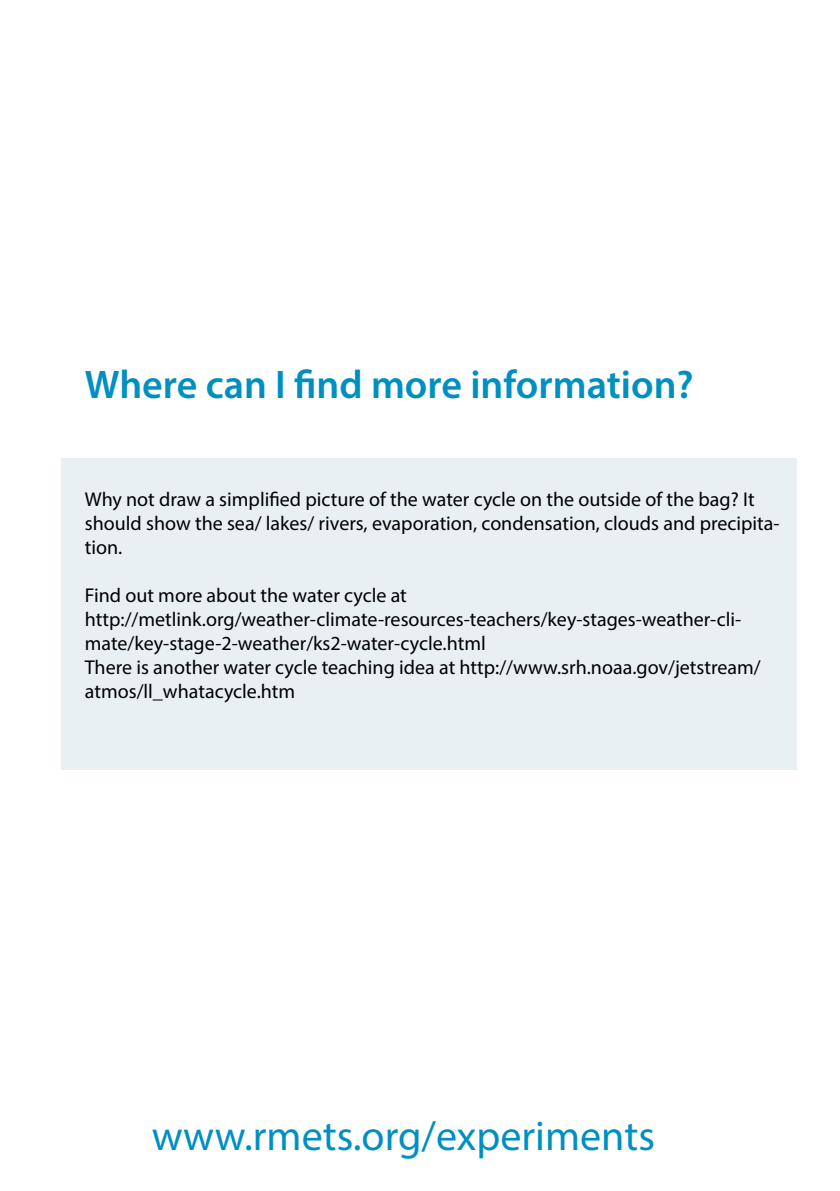
<style>
.page{position:relative;width:840px;height:1191px;background:#fff}
.page>*{position:absolute;margin:0;border:0;box-sizing:border-box;transform-origin:0 0}
.t1{font:42px "Myriad Pro";color:#008fc1}
.t2{font:600 40px "Myriad Pro";color:#008fc1}
.t3{font:20px/24px "Myriad Pro";color:#000}
</style>
<div class="page">
<div style="left:61px;top:458px;width:734px;height:312px;background:#e9f0f4"></div>
<h2 class="t2" style="left:85px;top:359px;width:610px">Where can I find more information?</h2>
<p class="t3" style="left:85px;top:486px;width:695px">Why not draw a simplified picture of the water cycle on the outside of the bag? It should show the sea/ lakes/ rivers, evaporation, condensation, clouds and precipita&shy;tion.</p>
<p class="t3" style="left:85px;top:582px;width:677px">Find out more about the water cycle at http://metlink.org/weather-climate-resources-teachers/key-stages-weather-cli&shy;mate/key-stage-2-weather/ks2-water-cycle.html<br>There is another water cycle teaching idea at http://www.srh.noaa.gov/jetstream/ atmos/ll_whatacycle.htm</p>
<h1 class="t1" style="left:152px;top:1110px;width:504px">www.rmets.org/experiments</h1>
</div>
